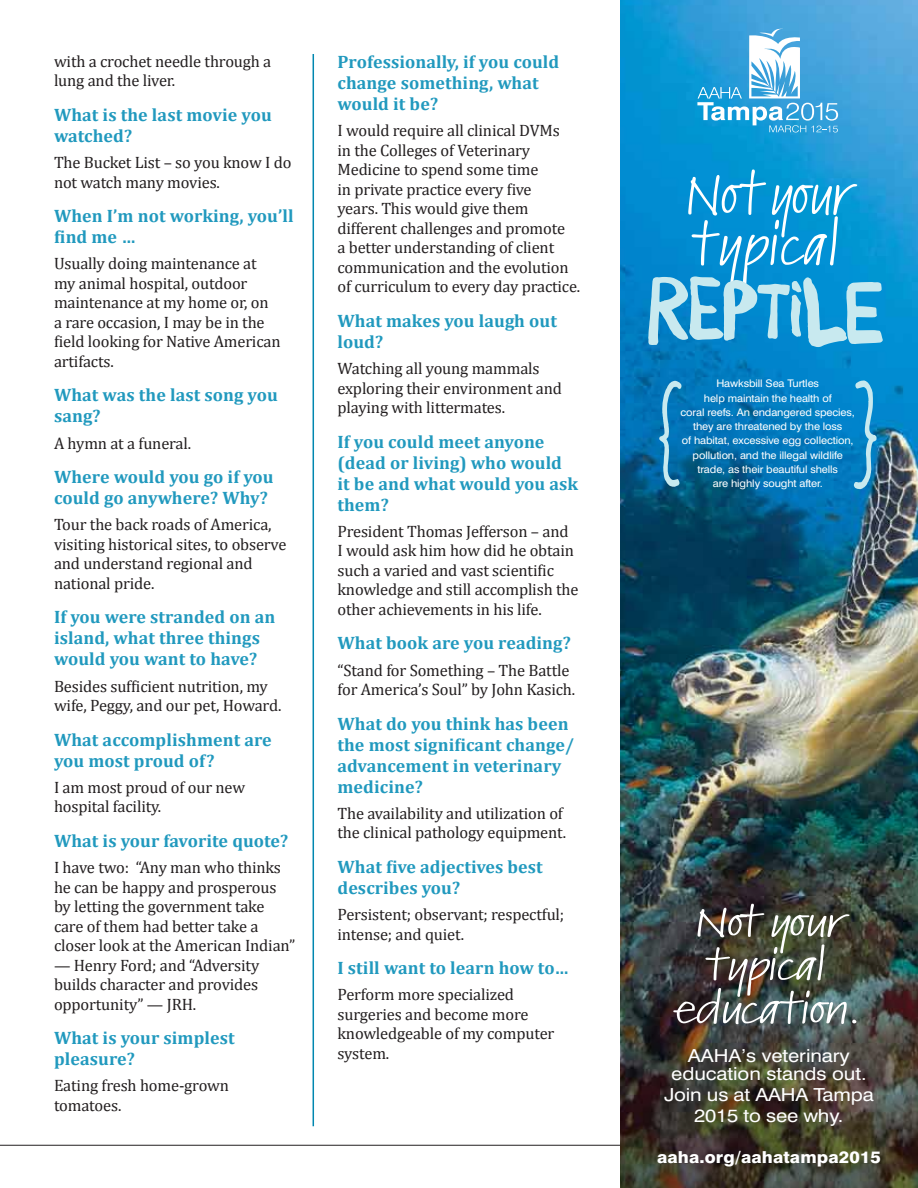
<style>
.page{position:relative;width:918px;height:1188px;background:#fff}
.page>*{position:absolute;margin:0;border:0;box-sizing:border-box;transform-origin:0 0}
.t1{font:126.3px "Coop Forged";color:#c8e9ef;scale:.6 1}
.t2{font:79.2px "Daft Brush";letter-spacing:-.02em;color:#c8e9ef;scale:1.06 1}
.t3{font:55.05px/50.6px "Kremlin Pro";letter-spacing:.04em;color:#fff;scale:1.13 1}
.t4{font:40.35px/43.5px "Kremlin Pro";letter-spacing:.015em;color:#fff;text-align:center;scale:1.43 1}
.t5{font:700 18px/21px "Cambria";letter-spacing:.005em;color:#2199be}
.t6{font:18px/18px "Swiss 721 BT";letter-spacing:-.005em;color:#fff;text-align:center;scale:1.13 1}
.t7{font:16.5px/19.5px "Cambria";letter-spacing:-.01em;color:#231f20}
.t8{font:800 16.5px "Swiss 721 BT";letter-spacing:.01em;color:#fff;scale:1.06 1}
.t9{font:10.5px/14.2px "Swiss 721 BT";letter-spacing:-.01em;color:#fff;text-align:center;scale:1.05 1}
</style>
<div class="page">
<hr style="left:0;top:1145px;width:863px;height:1px;background:#231f20">
<img style="left:621px;top:0;width:297px;height:794px">
<img style="left:621px;top:794px;width:297px;height:394px">
<svg style="left:697px;top:29px;width:141px;height:103px"></svg>
<svg style="left:621px;top:0;width:6px;height:3px"></svg>
<svg style="left:910px;top:0;width:8px;height:3px"></svg>
<hr style="left:313px;top:54px;width:1px;height:1072px;background:#0087b0">
<p class="t7" style="left:54px;top:51px;width:219px">with a crochet needle through a lung and the liver.</p>
<p class="t5" style="left:54px;top:104px;width:219px">What is the last movie you watched?</p>
<p class="t7" style="left:54px;top:153px;width:239px">The Bucket List – so you know I do not watch many movies.</p>
<p class="t5" style="left:54px;top:205px;width:241px">When I’m not working, you’ll find me …</p>
<p class="t7" style="left:54px;top:254px;width:228px">Usually doing maintenance at my animal hospital, outdoor maintenance at my home or, on a rare occasion, I may be in the field looking for Native American artifacts.</p>
<p class="t5" style="left:54px;top:384px;width:225px">What was the last song you sang?</p>
<p class="t7" style="left:54px;top:433px;width:139px">A hymn at a funeral.</p>
<p class="t5" style="left:54px;top:466px;width:221px">Where would you go if you could go anywhere? Why?</p>
<p class="t7" style="left:54px;top:515px;width:234px">Tour the back roads of America, visiting historical sites, to observe and understand regional and national pride.</p>
<p class="t5" style="left:54px;top:606px;width:223px">If you were stranded on an island, what three things would you want to have?</p>
<p class="t7" style="left:54px;top:676px;width:229px">Besides sufficient nutrition, my wife, Peggy, and our pet, Howard.</p>
<p class="t5" style="left:54px;top:728px;width:219px">What accomplishment are you most proud of?</p>
<p class="t7" style="left:54px;top:777px;width:193px">I am most proud of our new hospital facility.</p>
<p class="t5" style="left:54px;top:830px;width:236px">What is your favorite quote?</p>
<p class="t7" style="left:54px;top:858px;width:243px">I have two: “Any man who thinks he can be happy and prosperous by letting the government take care of them had better take a closer look at the American Indian”</p>
<p class="t7" style="left:54px;top:955px;width:207px;text-align:justify">— Henry Ford; and “Adversity builds character and provides opportunity” — JRH.</p>
<p class="t5" style="left:54px;top:1027px;width:182px">What is your simplest pleasure?</p>
<p class="t7" style="left:54px;top:1076px;width:177px">Eating fresh home-grown tomatoes.</p>
<p class="t5" style="left:338px;top:51px;width:223px">Professionally, if you could change something, what would it be?</p>
<p class="t7" style="left:338px;top:121px;width:244px">I would require all clinical DVMs<br>in the Colleges of Veterinary<br>Medicine to spend some time<br>in private practice every five<br>years. This would give them different challenges and promote<br>a better understanding of client communication and the evolution of curriculum to every day practice.</p>
<p class="t5" style="left:338px;top:310px;width:221px">What makes you laugh out loud?</p>
<p class="t7" style="left:338px;top:359px;width:226px">Watching all young mammals exploring their environment and playing with littermates.</p>
<p class="t5" style="left:338px;top:430px;width:242px">If you could meet anyone (dead or living) who would it be and what would you ask them?</p>
<p class="t7" style="left:338px;top:521px;width:242px">President Thomas Jefferson – and<br>I would ask him how did he obtain such a varied and vast scientific knowledge and still accomplish the other achievements in his life.</p>
<p class="t5" style="left:338px;top:632px;width:235px">What book are you reading?</p>
<p class="t7" style="left:338px;top:660px;width:239px">“Stand for Something – The Battle for America’s Soul” by John Kasich.</p>
<p class="t5" style="left:338px;top:712px;width:238px">What do you think has been the most significant change/ advancement in veterinary medicine?</p>
<p class="t7" style="left:338px;top:803px;width:230px">The availability and utilization of the clinical pathology equipment.</p>
<p class="t5" style="left:338px;top:856px;width:207px">What five adjectives best describes you?</p>
<p class="t7" style="left:338px;top:905px;width:228px">Persistent; observant; respectful; intense; and quiet.</p>
<p class="t5" style="left:338px;top:957px;width:232px">I still want to learn how to…</p>
<p class="t7" style="left:338px;top:985px;width:218px">Perform more specialized surgeries and become more knowledgeable of my computer system.</p>
<h3 class="t3" style="left:686px;top:171px;width:146px">Not your typical</h3>
<h2 class="t2" style="left:647px;top:256px;width:226px">Reptile</h2>
<h1 class="t1" style="left:852px;top:362px;width:45px">}</h1>
<p class="t9" style="left:681px;top:377px;width:168px">Hawksbill Sea Turtles<br>help maintain the health of<br>coral reefs. An endangered species, they are threatened by the loss<br>of habitat, excessive egg collection, pollution, and the illegal wildlife trade, as their beautiful shells</p>
<h1 class="t1" style="left:658px;top:362px;width:44px">{</h1>
<p class="t9" style="left:713px;top:476px;width:106px">are highly sought after.</p>
<h3 class="t4" style="left:676px;top:902px;width:132px">Not your typical education.</h3>
<p class="t6" style="left:671px;top:1047px;width:174px">AAHA’s veterinary education stands out.</p>
<p class="t6" style="left:664px;top:1084px;width:187px;line-height:21px">Join us at AAHA Tampa<br>2015 to see why.</p>
<p class="t8" style="left:657px;top:1147px;width:213px">aaha.org/aahatampa2015</p>
</div>
